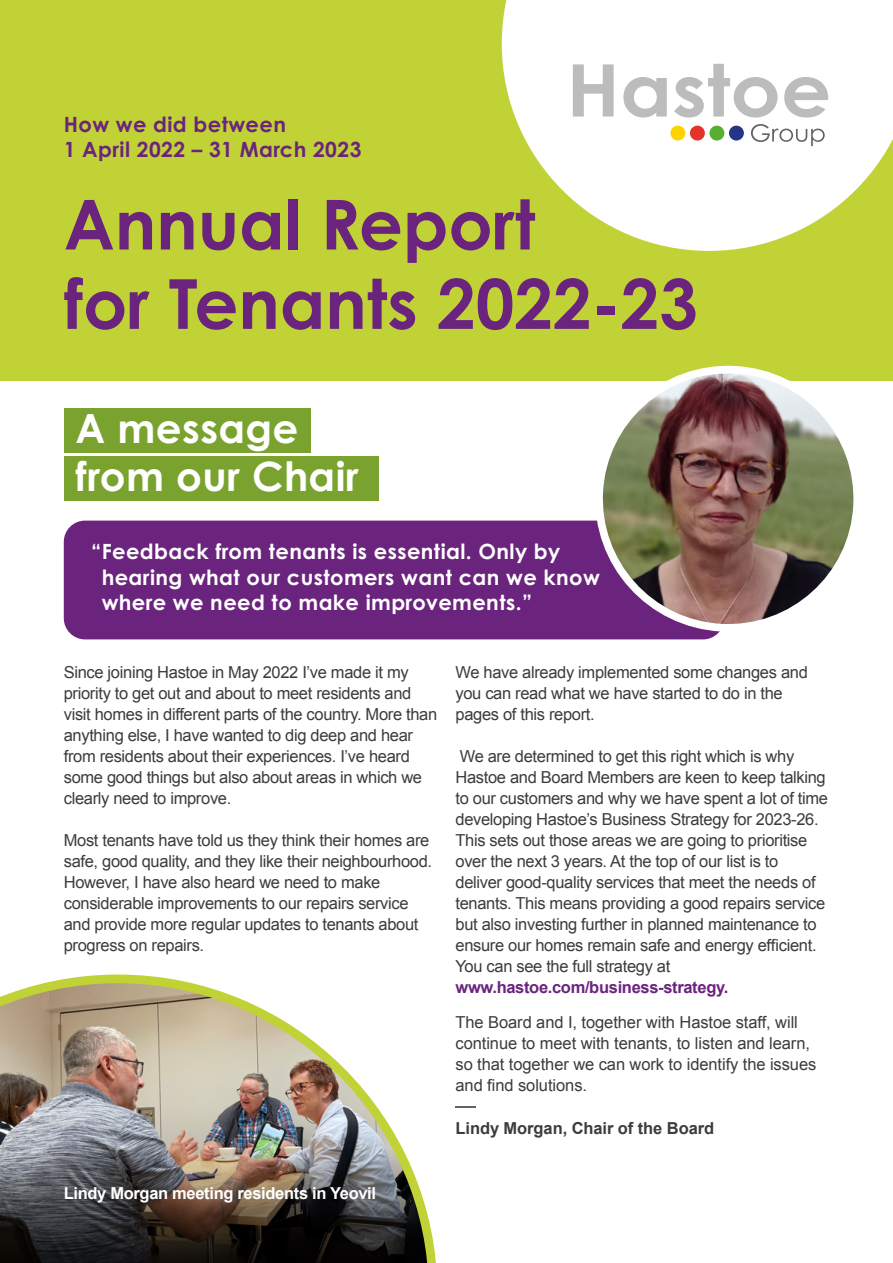
<style>
.page{position:relative;width:893px;height:1263px;background:#fff}
.page>*{position:absolute;margin:0;border:0;box-sizing:border-box;transform-origin:0 0}
.t1{font:700 69px "Century Gothic Pro";color:#6b247d}
.t2{font:700 40.35px/48.2px "Century Gothic Pro";letter-spacing:.01em;color:#fff}
.t3{font:700 21px/25.2px "Century Gothic Pro";letter-spacing:.02em;color:#fff}
.t4{font:700 21px "Century Gothic Pro";letter-spacing:.02em;color:#6b247d}
.t5{font:16.5px/21px "Arial";letter-spacing:-.02em;color:#3c3c3b}
.t6{font:700 16.5px "Arial";letter-spacing:-.02em;color:#fff}
.t7{font:700 16.5px "Arial";letter-spacing:-.005em;color:#3c3c3b}
.s1{font-weight:700;color:#6b247d}
</style>
<div class="page">
<div style="left:64px;top:521px;width:660px;height:118px;background:#6b247d;border-radius:21px"></div>
<div style="left:64px;top:457px;width:315px;height:44px;background:#79a32e"></div>
<div style="left:0;top:0;width:893px;height:381px;background:#c0d236"></div>
<svg style="left:502px;top:0;width:391px;height:251px;fill:#fff"></svg>
<div style="left:64px;top:408px;width:246px;height:44px;background:#79a32e"></div>
<svg style="left:573px;top:64px;width:41px;height:53px;background:#d6d6d6"></svg>
<svg style="left:623px;top:77px;width:44px;height:41px;background:#d5d5d5"></svg>
<svg style="left:674px;top:64px;width:104px;height:54px;background:#e2e2e2"></svg>
<svg style="left:784px;top:77px;width:44px;height:41px;background:#d7d7d7"></svg>
<svg style="left:751px;top:124px;width:74px;height:22px;background:#e1e0e0"></svg>
<div style="left:670px;top:126px;width:15px;height:15px;background:#ffd300;border-radius:50%"></div>
<div style="left:690px;top:126px;width:15px;height:15px;background:#e63329;border-radius:50%"></div>
<div style="left:709px;top:126px;width:15px;height:15px;background:#56af31;border-radius:50%"></div>
<div style="left:729px;top:126px;width:15px;height:15px;background:#243588;border-radius:50%"></div>
<svg style="left:587px;top:365px;width:267px;height:271px"></svg>
<img style="left:0;top:974px;width:436px;height:289px">
<svg style="left:455px;top:1107px;width:21px;height:1px"></svg>
<p class="t4" style="left:64px;top:112px;width:224px">How we did between</p>
<p class="t4" style="left:64px;top:137px;width:299px">1 April 2022 – 31 March 2023</p>
<p class="t1" style="left:64px;top:181px;width:473px">Annual Report</p>
<p class="t1" style="left:64px;top:261px;width:636px">for Tenants 2022-23</p>
<p class="t2" style="left:76px;top:404px;width:285px">A message from our Chair</p>
<p class="t3" style="left:102px;top:539px;width:500px;text-indent:-10px">“Feedback from tenants is essential. Only by hearing what our customers want can we know where we need to make improvements.”</p>
<p class="t5" style="left:64px;top:661px;width:375px">Since joining Hastoe in May 2022 I’ve made it my priority to get out and about to meet residents and visit homes in different parts of the country. More than anything else, I have wanted to dig deep and hear from residents about their experiences. I’ve heard some good things but also about areas in which we clearly need to improve.</p>
<p class="t5" style="left:64px;top:829px;width:370px">Most tenants have told us they think their homes are safe, good quality, and they like their neighbourhood.<br>However, I have also heard we need to make considerable improvements to our repairs service and provide more regular updates to tenants about progress on repairs.</p>
<p class="t5" style="left:455px;top:661px;width:354px">We have already implemented some changes and you can read what we have started to do in the pages of this report.</p>
<p class="t5" style="left:455px;top:745px;width:374px">We are determined to get this right which is why Hastoe and Board Members are keen to keep talking to our customers and why we have spent a lot of time developing Hastoe’s Business Strategy for 2023-26.<br>This sets out those areas we are going to prioritise over the next 3 years. At the top of our list is to deliver good-quality services that meet the needs of tenants. This means providing a good repairs service but also investing further in planned maintenance to ensure our homes remain safe and energy efficient.<br>You can see the full strategy at <span class="s1">www.hastoe.com/business-strategy.</span></p>
<p class="t5" style="left:455px;top:1012px;width:362px">The Board and I, together with Hastoe staff, will continue to meet with tenants, to listen and learn, so that together we can work to identify the issues and find solutions.</p>
<p class="t7" style="left:455px;top:1117px;width:260px">Lindy Morgan, Chair of the Board</p>
<p class="t6" style="left:64px;top:1182px;width:314px">Lindy Morgan meeting residents in Yeovil</p>
</div>
